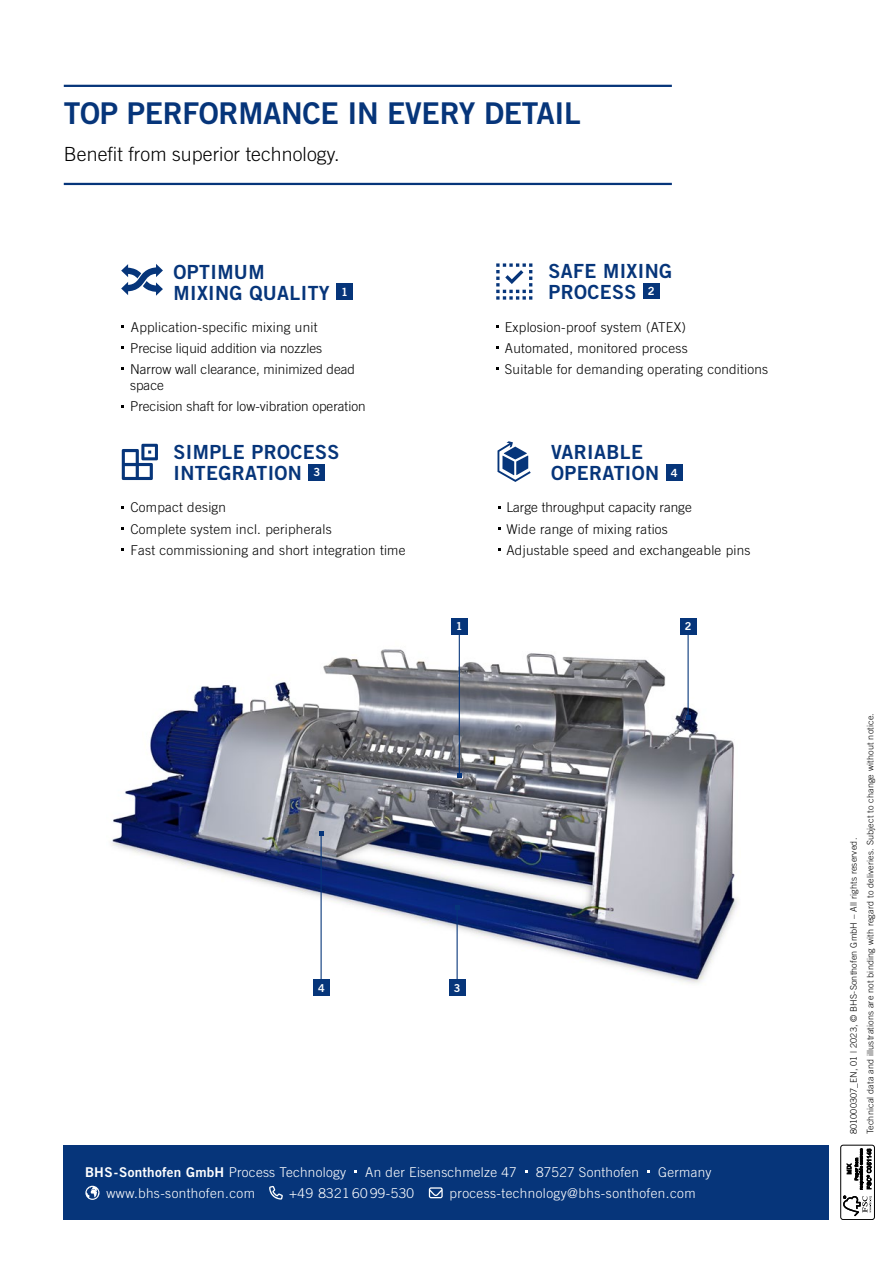
<style>
.page{position:relative;width:893px;height:1263px;background:#fff}
.page>*{position:absolute;margin:0;border:0;box-sizing:border-box;transform-origin:0 0}
.Head_20_22{font:30px "Trade Gothic LT Std Bd 2";letter-spacing:-.01em;color:#06357a}
.Copy_9___11{font:19.5px/21px "Trade Gothic LT Std Bd 2";letter-spacing:.02em;color:#06357a}
.Subhead_13_17{font:300 19.5px "Trade Gothic LT Std";letter-spacing:.005em;color:#000}
.Copy_9_11{font:300 13.5px "Trade Gothic LT Std";letter-spacing:.02em;color:#000}
.Copy_9_11-2{font:300 13.5px/15.9px "Trade Gothic LT Std";color:#000}
.t1{font:300 13.5px "Trade Gothic LT Std";letter-spacing:.03em;color:#fff}
.t2{font:13.5px "Trade Gothic LT Std Bd 2";letter-spacing:.02em;color:#fff}
.Copy_9___11-2{font:300 13.5px "Trade Gothic LT Std";letter-spacing:.02em;color:#000}
.Vorteile_7_5___10_15{font:11.25px "Trade Gothic LT Std Bd 2";color:#fff}
.Vorteile_7_5___10_15-2{font:10.95px "Trade Gothic LT Std Bd 2";color:#fff}
.Vorteile_7_5___10_15-3{font:300 9px "Trade Gothic LT Std";letter-spacing:.02em;color:#000}
.s1{font-family:"Trade Gothic LT Std";font-weight:300}
</style>
<div class="page">
<img style="left:111px;top:618px;width:628px;height:374px">
<hr style="left:64px;top:85px;width:608px;height:2px;background:#06357a">
<hr style="left:64px;top:183px;width:608px;height:2px;background:#06357a">
<div style="left:336px;top:283px;width:17px;height:17px;background:#06357a"></div>
<div style="left:643px;top:283px;width:16px;height:16px;background:#06357a"></div>
<hr style="left:688px;top:626px;width:1px;height:91px;background:#06357a">
<svg style="left:686px;top:715px;width:4px;height:5px"></svg>
<div style="left:680px;top:618px;width:16px;height:17px;background:#06357a"></div>
<hr style="left:457px;top:908px;width:1px;height:83px;background:#06357a">
<svg style="left:455px;top:906px;width:4px;height:4px"></svg>
<div style="left:449px;top:979px;width:16px;height:17px;background:#06357a"></div>
<hr style="left:459px;top:630px;width:1px;height:145px;background:#06357a">
<svg style="left:457px;top:773px;width:4px;height:5px"></svg>
<div style="left:451px;top:618px;width:17px;height:17px;background:#06357a"></div>
<hr style="left:321px;top:833px;width:1px;height:158px;background:#06357a">
<svg style="left:319px;top:831px;width:4px;height:5px"></svg>
<div style="left:313px;top:979px;width:17px;height:17px;background:#06357a"></div>
<svg style="left:496px;top:263px;width:36px;height:37px"></svg>
<div style="left:309px;top:464px;width:16px;height:16px;background:#06357a"></div>
<svg style="left:122px;top:444px;width:36px;height:36px"></svg>
<div style="left:666px;top:464px;width:16px;height:17px;background:#06357a"></div>
<svg style="left:497px;top:441px;width:34px;height:41px"></svg>
<svg style="left:121px;top:264px;width:42px;height:32px"></svg>
<div style="left:64px;top:1145px;width:765px;height:74px;background:#06357a"></div>
<svg style="left:85px;top:1186px;width:15px;height:14px"></svg>
<svg style="left:269px;top:1186px;width:14px;height:13px"></svg>
<svg style="left:429px;top:1187px;width:14px;height:11px"></svg>
<div style="left:840px;top:1145px;width:35px;height:74px;border:1px solid #000;border-radius:3px"></div>
<svg style="left:843px;top:1196px;width:29px;height:20px"></svg>
<svg style="left:847px;top:1148px;width:24px;height:41px"></svg>
<p class="Head_20_22" style="left:64px;top:95px;width:519px">TOP PERFORMANCE IN EVERY DETAIL</p>
<p class="Subhead_13_17" style="left:64px;top:143px;width:277px">Benefit from superior technology.</p>
<p class="Copy_9___11" style="left:174px;top:261px;width:158px">OPTIMUM<br>MIXING QUALITY</p>
<p class="Vorteile_7_5___10_15" style="left:341px;top:284px;width:8px">1</p>
<p class="Copy_9___11" style="left:549px;top:261px;width:125px">SAFE MIXING<br>PROCESS</p>
<p class="Vorteile_7_5___10_15" style="left:648px;top:284px;width:8px">2</p>
<p class="Copy_9___11-2" style="left:131px;top:319px;width:188px">Application-specific mixing unit</p>
<p class="Copy_9_11-2" style="left:130px;top:340px;width:193px">Precise liquid addition via nozzles</p>
<p class="Copy_9_11-2" style="left:130px;top:361px;width:227px">Narrow wall clearance, minimized dead space</p>
<p class="Copy_9_11-2" style="left:130px;top:398px;width:237px">Precision shaft for low-vibration operation</p>
<p class="Copy_9_11" style="left:505px;top:319px;width:183px">Explosion-proof system (ATEX)</p>
<p class="Copy_9_11" style="left:505px;top:340px;width:184px">Automated, monitored process</p>
<p class="Copy_9_11" style="left:505px;top:361px;width:265px">Suitable for demanding operating conditions</p>
<p class="Copy_9___11" style="left:174px;top:441px;width:167px">SIMPLE PROCESS<br>INTEGRATION</p>
<p class="Vorteile_7_5___10_15" style="left:313px;top:465px;width:8px">3</p>
<p class="Copy_9___11" style="left:551px;top:442px;width:110px">VARIABLE<br>OPERATION</p>
<p class="Vorteile_7_5___10_15" style="left:671px;top:466px;width:8px">4</p>
<p class="Copy_9_11" style="left:130px;top:499px;width:97px">Compact design</p>
<p class="Copy_9_11" style="left:130px;top:521px;width:203px">Complete system incl. peripherals</p>
<p class="Copy_9_11" style="left:130px;top:542px;width:277px">Fast commissioning and short integration time</p>
<p class="Copy_9_11-2" style="left:506px;top:499px;width:187px">Large throughput capacity range</p>
<p class="Copy_9_11" style="left:506px;top:521px;width:163px">Wide range of mixing ratios</p>
<p class="Copy_9_11" style="left:506px;top:542px;width:246px">Adjustable speed and exchangeable pins</p>
<p class="Vorteile_7_5___10_15-2" style="left:456px;top:619px;width:8px">1</p>
<p class="Vorteile_7_5___10_15-2" style="left:685px;top:619px;width:8px">2</p>
<p class="Vorteile_7_5___10_15-2" style="left:318px;top:981px;width:8px">4</p>
<p class="Vorteile_7_5___10_15-2" style="left:454px;top:981px;width:8px">3</p>
<p class="t2" style="left:85px;top:1164px;width:262px">BHS-Sonthofen GmbH <span class="s1">Process Technology</span></p>
<p class="t1" style="left:365px;top:1164px;width:153px">An der Eisenschmelze 47</p>
<p class="t1" style="left:536px;top:1164px;width:104px">87527 Sonthofen</p>
<p class="t1" style="left:658px;top:1164px;width:55px">Germany</p>
<p class="t1" style="left:107px;top:1185px;width:150px">www.bhs-sonthofen.com</p>
<p class="t1" style="left:289px;top:1185px;width:127px">+49 8321 60 99-530</p>
<p class="t1" style="left:449px;top:1185px;width:248px">process-technology@bhs-sonthofen.com</p>
<p class="Vorteile_7_5___10_15-3" style="left:848px;top:1134px;width:298px;rotate:-90deg">801000307_EN, 01 | 2023, © BHS-Sonthofen GmbH – All rights reserved.</p>
<p class="Vorteile_7_5___10_15-3" style="left:865px;top:1134px;width:423px;rotate:-90deg">Technical data and illustrations are not binding with regard to deliveries. Subject to change without notice.</p>
</div>
